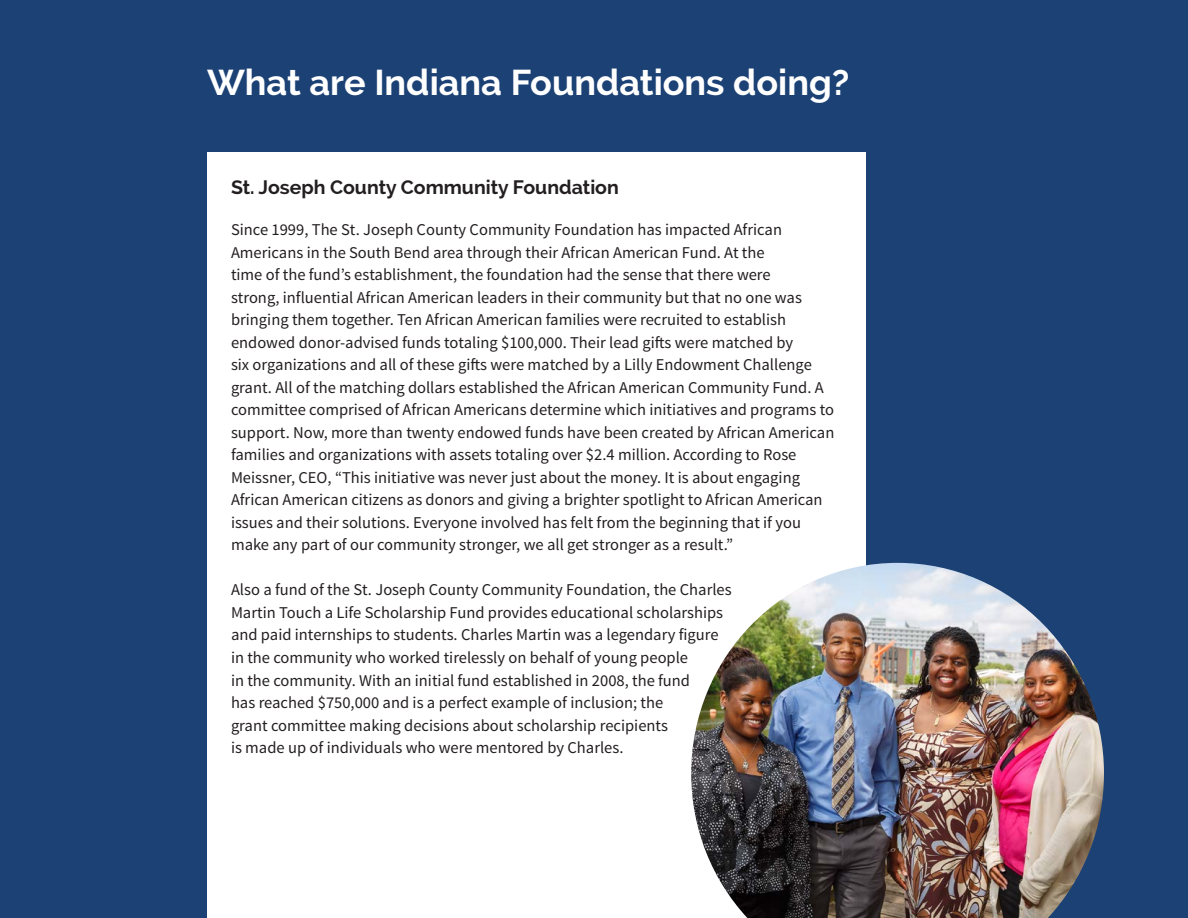
<style>
.page{position:relative;width:1188px;height:918px;background:#1c4175}
.page>*{position:absolute;margin:0;border:0;box-sizing:border-box;transform-origin:0 0}
.t1{font:700 36px "Raleway";color:#fff}
.t2{font:700 19.5px "Raleway";color:#231f20}
.t3{font:16.5px/22.5px "Source Sans Pro";color:#231f20}
</style>
<div class="page">
<div style="left:207px;top:152px;width:658px;height:766px;background:#fff"></div>
<img style="left:691px;top:563px;width:413px;height:355px">
<h1 class="t1" style="left:207px;top:62px;width:644px">What are Indiana Foundations doing?</h1>
<p class="t2" style="left:231px;top:176px;width:389px">St. Joseph County Community Foundation</p>
<p class="t3" style="left:231px;top:219px;width:605px">Since 1999, The St. Joseph County Community Foundation has impacted African Americans in the South Bend area through their African American Fund. At the<br>time of the fund’s establishment, the foundation had the sense that there were<br>strong, influential African American leaders in their community but that no one was bringing them together. Ten African American families were recruited to establish endowed donor-advised funds totaling $100,000. Their lead gifts were matched by<br>six organizations and all of these gifts were matched by a Lilly Endowment Challenge grant. All of the matching dollars established the African American Community Fund. A committee comprised of African Americans determine which initiatives and programs to support. Now, more than twenty endowed funds have been created by African American families and organizations with assets totaling over $2.4 million. According to Rose Meissner, CEO, “This initiative was never just about the money. It is about engaging African American citizens as donors and giving a brighter spotlight to African American issues and their solutions. Everyone involved has felt from the beginning that if you make any part of our community stronger, we all get stronger as a result.”</p>
<p class="t3" style="left:231px;top:579px;width:502px">Also a fund of the St. Joseph County Community Foundation, the Charles Martin Touch a Life Scholarship Fund provides educational scholarships and paid internships to students. Charles Martin was a legendary figure in the community who worked tirelessly on behalf of young people<br>in the community. With an initial fund established in 2008, the fund<br>has reached $750,000 and is a perfect example of inclusion; the<br>grant committee making decisions about scholarship recipients<br>is made up of individuals who were mentored by Charles.</p>
</div>
